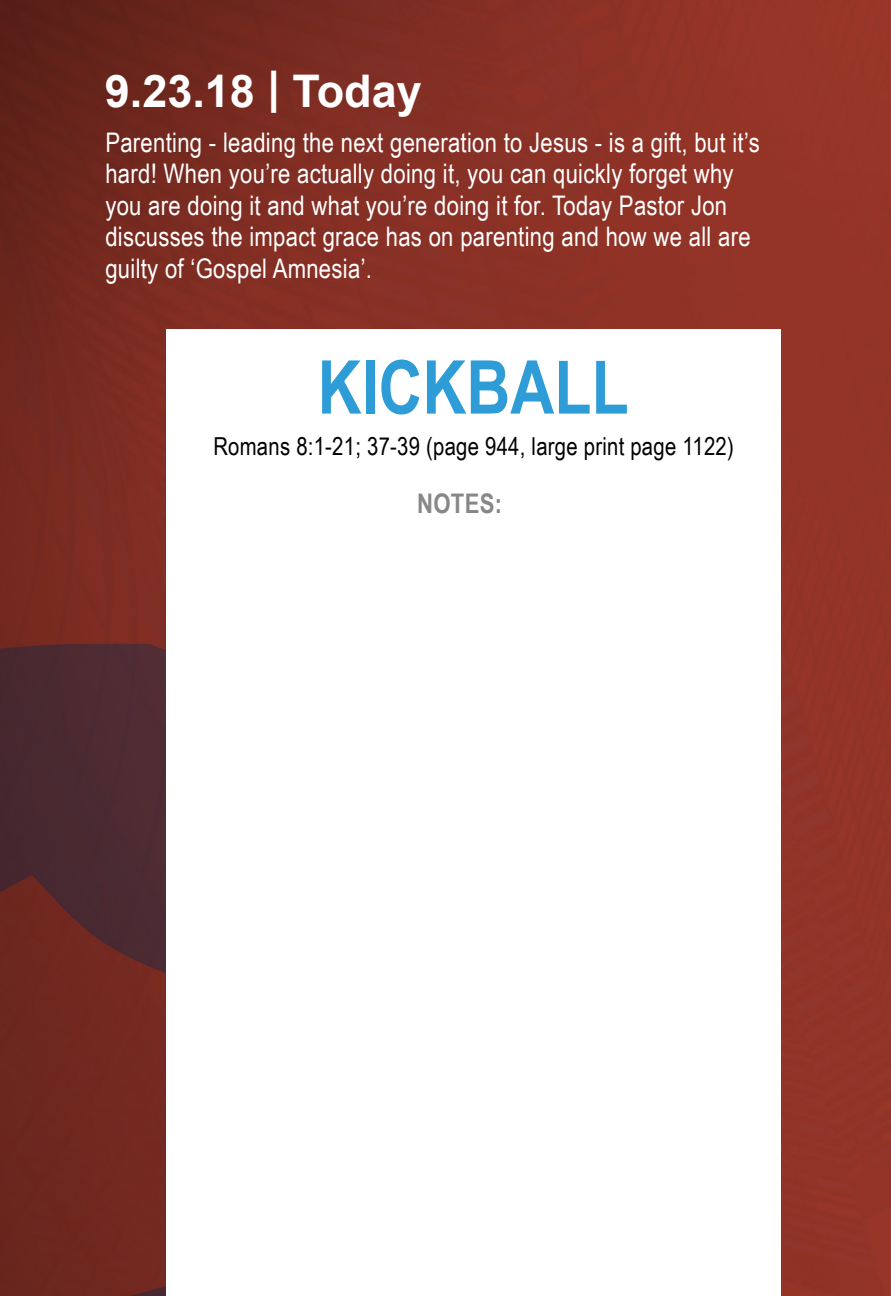
<style>
.page{position:relative;width:891px;height:1296px;background:#fff}
.page>*{position:absolute;margin:0;border:0;box-sizing:border-box;transform-origin:0 0}
.t1{font:700 74.25px "Arial Narrow";color:#2e9dd7}
.t2{font:700 45px "Arial";color:#fff}
.t3{font:27px/31.5px "Arial Narrow";letter-spacing:.01em;color:#fff}
.t4{font:700 27px "Arial Narrow";letter-spacing:.01em;color:#878787}
.t5{font:24.75px "Arial Narrow";letter-spacing:.01em;color:#000}
</style>
<div class="page">
<img style="left:0;top:0;width:891px;height:1296px">
<div style="left:166px;top:330px;width:615px;height:966px;background:#fff"></div>
<h2 class="t2" style="left:105px;top:61px;width:318px">9.23.18 | Today</h2>
<p class="t3" style="left:105px;top:126px;width:656px">Parenting - leading the next generation to Jesus - is a gift, but it’s hard! When you’re actually doing it, you can quickly forget why you are doing it and what you’re doing it for. Today Pastor Jon discusses the impact grace has on parenting and how we all are guilty of ‘Gospel Amnesia’.</p>
<h1 class="t1" style="left:318px;top:331px;width:313px">KICKBALL</h1>
<p class="t5" style="left:213px;top:428px;width:522px">Romans 8:1-21; 37-39 (page 944, large print page 1122)</p>
<p class="t4" style="left:417px;top:483px;width:86px">NOTES:</p>
</div>
